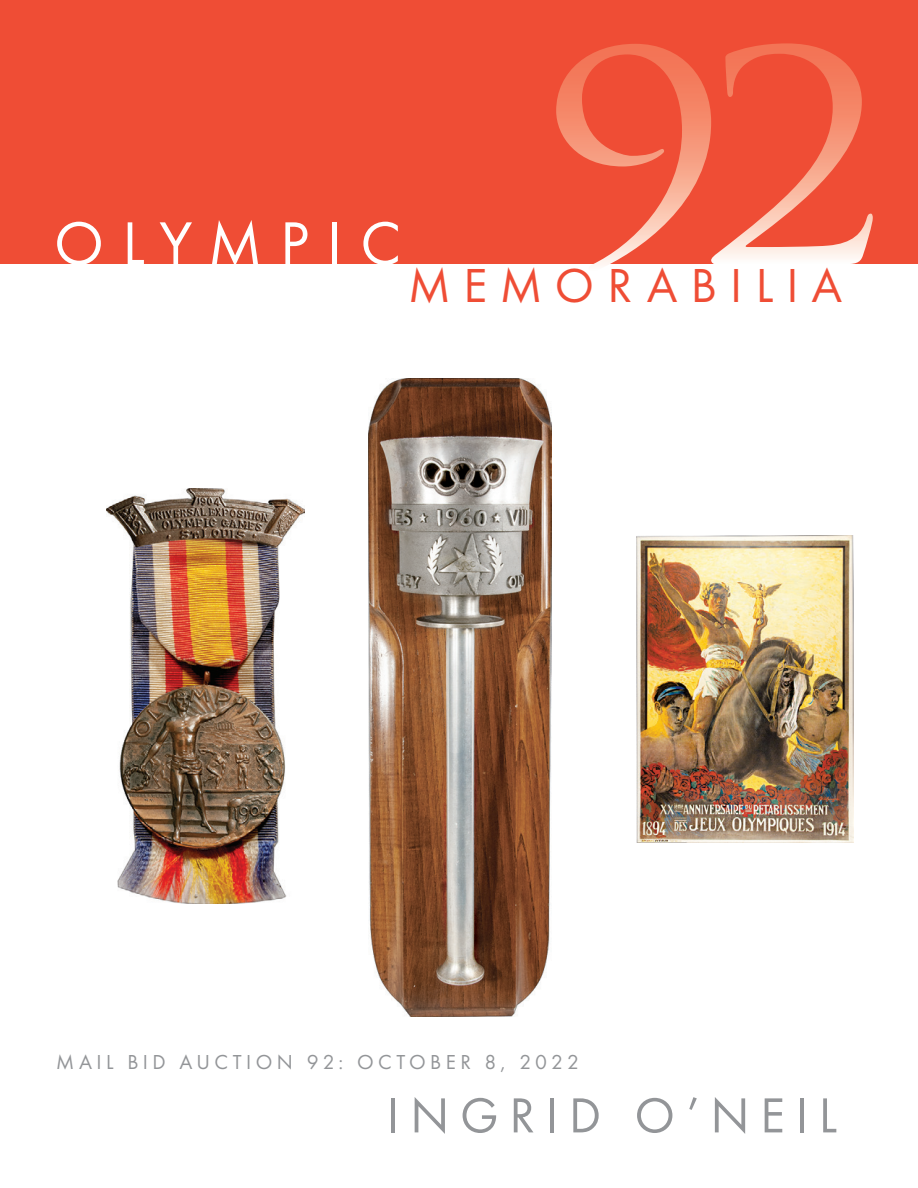
<style>
.page{position:relative;width:918px;height:1188px;background:#fff}
.page>*{position:absolute;margin:0;border:0;box-sizing:border-box;transform-origin:0 0}
.t1{font:63px "Futura PT";letter-spacing:.28em;color:#fff}
.t2{font:51px "Futura PT";letter-spacing:.21em;color:#939598}
.t3{font:49.5px "Futura PT";letter-spacing:.265em;color:#ef4d35}
.t4{font:21px "Futura PT";letter-spacing:.21em;color:#939598}
</style>
<div class="page">
<div style="left:0;top:0;width:918px;height:264px;background:#ef4d35"></div>
<svg style="left:556px;top:43px;width:317px;height:223px"></svg>
<img style="left:637px;top:536px;width:216px;height:306px">
<img style="left:106px;top:488px;width:198px;height:416px">
<img style="left:368px;top:378px;width:184px;height:638px">
<h1 class="t1" style="left:54px;top:206px;width:348px">OLYMPIC</h1>
<h3 class="t3" style="left:408px;top:256px;width:436px">MEMORABILIA</h3>
<p class="t4" style="left:56px;top:1050px;width:524px">MAIL BID AUCTION 92: OCTOBER 8, 2022</p>
<h2 class="t2" style="left:387px;top:1085px;width:452px">INGRID O’NEIL</h2>
</div>
